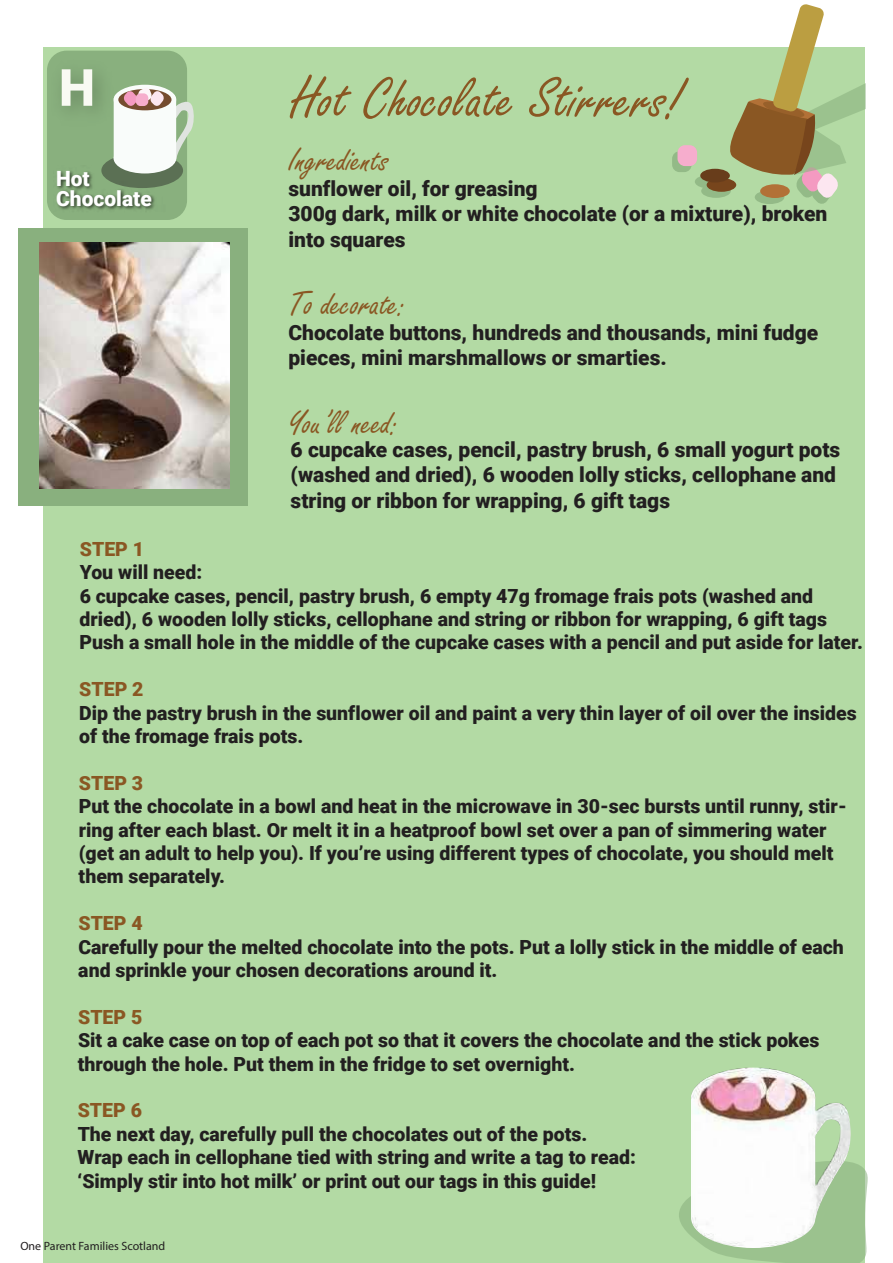
<style>
.page{position:relative;width:893px;height:1263px;background:#fff}
.page>*{position:absolute;margin:0;border:0;box-sizing:border-box;transform-origin:0 0}
.t1{font:61.5px "Freestyle Script";color:#8a5723}
.t2{font:36px "Freestyle Script";color:#8a5723}
.t3{font:900 21px/25.2px "Roboto";color:#221f20}
.t4{font:900 21px/19.5px "Roboto";color:#fff}
.t5{font:900 19.5px/23.4px "Roboto";color:#221f20}
.t6{font:900 19.5px "Roboto";color:#8a5723}
.t7{font:12px "Myriad Pro";color:#221f20}
</style>
<div class="page">
<div style="left:44px;top:47px;width:821px;height:1216px;background:#b3daa4"></div>
<div style="left:47px;top:51px;width:140px;height:169px;background:#89b07e;border-radius:20px"></div>
<img style="left:43px;top:51px;width:76px;height:82px">
<svg style="left:62px;top:69px;width:30px;height:37px"></svg>
<img style="left:55px;top:171px;width:123px;height:49px">
<svg style="left:101px;top:153px;width:82px;height:35px"></svg>
<svg style="left:176px;top:100px;width:18px;height:60px"></svg>
<div style="left:114px;top:85px;width:62px;height:30px;background:#f9fcfa;border-radius:50%"></div>
<div style="left:114px;top:143px;width:62px;height:30px;background:#f9fcfa;border-radius:50%"></div>
<div style="left:114px;top:92px;width:62px;height:73px;background:#f9fcfa;border-radius:7px"></div>
<div style="left:118px;top:89px;width:54px;height:21px;background:#754c2f;border-radius:50%"></div>
<svg style="left:123px;top:87px;width:41px;height:19px"></svg>
<div style="left:136px;top:93px;width:12px;height:13px;background:#f6adcd;border-radius:5px"></div>
<div style="left:18px;top:228px;width:230px;height:278px;background:#89b07e"></div>
<img style="left:40px;top:242px;width:189px;height:246px">
<div style="left:672px;top:151px;width:20px;height:21px;background:#93ba87;border-radius:7px"></div>
<div style="left:677px;top:145px;width:20px;height:21px;background:#f6adcd;border-radius:7px"></div>
<svg style="left:695px;top:4px;width:171px;height:200px"></svg>
<svg style="left:679px;top:1162px;width:189px;height:101px"></svg>
<img style="left:691px;top:1067px;width:160px;height:181px">
<p class="t4" style="left:56px;top:170px;width:97px">Hot<br>Chocolate</p>
<h1 class="t1" style="left:291px;top:75px;width:393px">Hot Chocolate Stirrers!</h1>
<h2 class="t2" style="left:288px;top:146px;width:102px">Ingredients</h2>
<p class="t3" style="left:288px;top:178px;width:540px">sunflower oil, for greasing<br>300g dark, milk or white chocolate (or a mixture), broken into squares</p>
<h2 class="t2" style="left:288px;top:290px;width:119px">To decorate:</h2>
<p class="t3" style="left:288px;top:322px;width:531px">Chocolate buttons, hundreds and thousands, mini fudge pieces, mini marshmallows or smarties.</p>
<h2 class="t2" style="left:288px;top:408px;width:112px">You’ll need:</h2>
<p class="t3" style="left:291px;top:439px;width:551px">6 cupcake cases, pencil, pastry brush, 6 small yogurt pots (washed and dried), 6 wooden lolly sticks, cellophane and string or ribbon for wrapping, 6 gift tags</p>
<p class="t6" style="left:80px;top:540px;width:66px">STEP 1</p>
<p class="t5" style="left:79px;top:562px;width:785px">You will need:<br>6 cupcake cases, pencil, pastry brush, 6 empty 47g fromage frais pots (washed and dried), 6 wooden lolly sticks, cellophane and string or ribbon for wrapping, 6 gift tags Push a small hole in the middle of the cupcake cases with a pencil and put aside for later.</p>
<p class="t6" style="left:79px;top:681px;width:66px">STEP 2</p>
<p class="t5" style="left:79px;top:702px;width:779px">Dip the pastry brush in the sunflower oil and paint a very thin layer of oil over the insides of the fromage frais pots.</p>
<p class="t6" style="left:79px;top:774px;width:66px">STEP 3</p>
<p class="t5" style="left:79px;top:796px;width:770px">Put the chocolate in a bowl and heat in the microwave in 30-sec bursts until runny, stir&shy;ring after each blast. Or melt it in a heatproof bowl set over a pan of simmering water (get an adult to help you). If you’re using different types of chocolate, you should melt them separately.</p>
<p class="t6" style="left:78px;top:915px;width:66px">STEP 4</p>
<p class="t5" style="left:78px;top:936px;width:767px">Carefully pour the melted chocolate into the pots. Put a lolly stick in the middle of each and sprinkle your chosen decorations around it.</p>
<p class="t6" style="left:78px;top:1008px;width:66px">STEP 5</p>
<p class="t5" style="left:78px;top:1030px;width:743px">Sit a cake case on top of each pot so that it covers the chocolate and the stick pokes through the hole. Put them in the fridge to set overnight.</p>
<p class="t6" style="left:78px;top:1102px;width:66px">STEP 6</p>
<p class="t5" style="left:78px;top:1123px;width:560px">The next day, carefully pull the chocolates out of the pots.<br>Wrap each in cellophane tied with string and write a tag to read: ‘Simply stir into hot milk’ or print out our tags in this guide!</p>
<p class="t7" style="left:20px;top:1241px;width:146px">One Parent Families Scotland</p>
</div>
